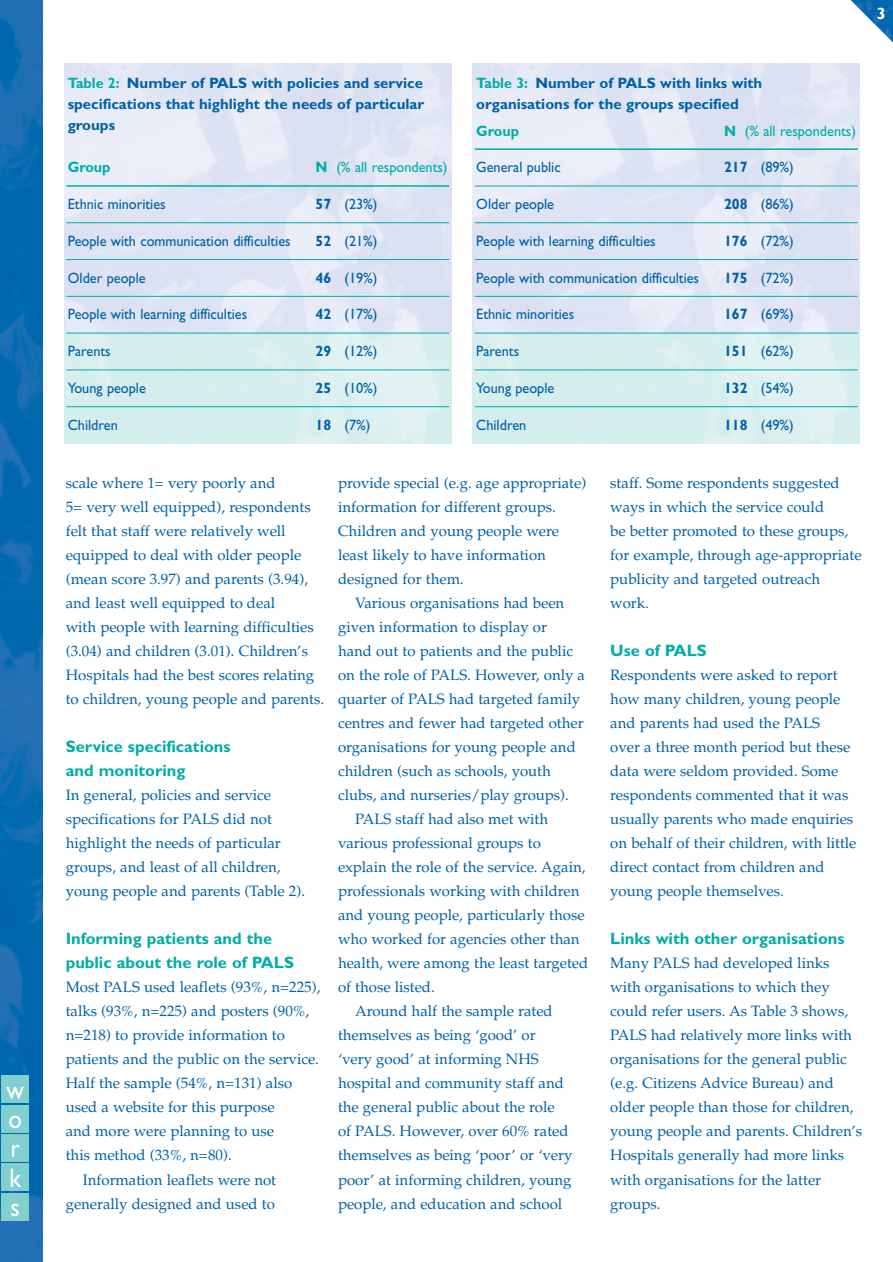
<style>
.page{position:relative;width:893px;height:1262px;background:#fff}
.page>*{position:absolute;margin:0;border:0;box-sizing:border-box;transform-origin:0 0}
.t1{font:27px/29.4px "Gill Sans";color:#fff;scale:.9 1}
.t2{font:700 16.5px/24px "Gill Sans";color:#00ada7}
.t3{font:700 16.5px "Gill Sans";color:#fff}
.t4{font:15px/24px "Palatino";color:#0060a9}
.t5{font:15px "Gill Sans";color:#0060a9;scale:.95 1}
.t6{font:700 15px/21px "Gill Sans";color:#0060a9;text-align:justify}
.t7{font:15px "Gill Sans";color:#00ada7;scale:.95 1}
.t8{font:700 15px "Gill Sans";color:#00ada7;scale:.95 1}
.s1{color:#00ada7}
.s2{font-weight:700}
</style>
<div class="page">
<img style="left:0;top:0;width:43px;height:1261px">
<div style="left:2px;top:1075px;width:27px;height:28px;background:#81cfce"></div>
<div style="left:2px;top:1105px;width:27px;height:27px;background:#81cfce"></div>
<div style="left:2px;top:1134px;width:27px;height:27px;background:#81cfce"></div>
<div style="left:2px;top:1163px;width:27px;height:28px;background:#81cfce"></div>
<div style="left:2px;top:1193px;width:27px;height:27px;background:#81cfce"></div>
<img style="left:850px;top:0;width:42px;height:42px">
<hr style="left:66px;top:222px;width:383px;height:1px;background:#00ada7">
<hr style="left:66px;top:185px;width:383px;height:2px;background:#00ada7">
<hr style="left:66px;top:259px;width:383px;height:1px;background:#00ada7">
<hr style="left:66px;top:296px;width:383px;height:1px;background:#00ada7">
<hr style="left:66px;top:333px;width:383px;height:1px;background:#00ada7">
<hr style="left:66px;top:369px;width:383px;height:1px;background:#00ada7">
<hr style="left:66px;top:406px;width:383px;height:1px;background:#00ada7">
<img style="left:472px;top:64px;width:387px;height:269px">
<img style="left:472px;top:333px;width:387px;height:110px">
<hr style="left:475px;top:222px;width:382px;height:1px;background:#00ada7">
<hr style="left:475px;top:186px;width:382px;height:1px;background:#00ada7">
<hr style="left:475px;top:148px;width:382px;height:2px;background:#00ada7">
<hr style="left:475px;top:259px;width:382px;height:1px;background:#00ada7">
<hr style="left:475px;top:296px;width:382px;height:1px;background:#00ada7">
<hr style="left:475px;top:333px;width:382px;height:1px;background:#00ada7">
<hr style="left:475px;top:369px;width:382px;height:1px;background:#00ada7">
<hr style="left:475px;top:406px;width:382px;height:1px;background:#00ada7">
<h1 class="t1" style="left:7px;top:1077px;width:21px">w o r k s</h1>
<p class="t3" style="left:876px;top:8px;width:11px">3</p>
<p class="t6" style="left:68px;top:74px;width:358px"><span class="s1">Table 2:</span> Number of PALS with policies and service specifications that highlight the needs of particular groups</p>
<p class="t8" style="left:68px;top:162px;width:46px">Group</p>
<p class="t7" style="left:315px;top:162px;width:140px"><span class="s2">N</span> (% all respondents)</p>
<p class="t5" style="left:68px;top:199px;width:105px">Ethnic minorities</p>
<p class="t5" style="left:315px;top:199px;width:67px"><span class="s2">57</span> (23%)</p>
<p class="t5" style="left:68px;top:236px;width:236px">People with communication difficulties</p>
<p class="t5" style="left:315px;top:236px;width:67px"><span class="s2">52</span> (21%)</p>
<p class="t5" style="left:68px;top:272px;width:83px">Older people</p>
<p class="t5" style="left:315px;top:272px;width:67px"><span class="s2">46</span> (19%)</p>
<p class="t5" style="left:68px;top:309px;width:190px">People with learning difficulties</p>
<p class="t5" style="left:315px;top:309px;width:67px"><span class="s2">42</span> (17%)</p>
<p class="t5" style="left:68px;top:346px;width:47px">Parents</p>
<p class="t5" style="left:315px;top:346px;width:67px"><span class="s2">29</span> (12%)</p>
<p class="t5" style="left:68px;top:383px;width:84px">Young people</p>
<p class="t5" style="left:315px;top:383px;width:67px"><span class="s2">25</span> (10%)</p>
<p class="t5" style="left:68px;top:419px;width:54px">Children</p>
<p class="t5" style="left:315px;top:419px;width:59px"><span class="s2">18</span> (7%)</p>
<p class="t6" style="left:476px;top:74px;width:287px"><span class="s1">Table 3:</span> Number of PALS with links with organisations for the groups specified</p>
<p class="t8" style="left:476px;top:125px;width:46px">Group</p>
<p class="t7" style="left:724px;top:125px;width:140px"><span class="s2">N</span> (% all respondents)</p>
<p class="t5" style="left:476px;top:162px;width:90px">General public</p>
<p class="t5" style="left:724px;top:162px;width:75px"><span class="s2">217</span> (89%)</p>
<p class="t5" style="left:476px;top:199px;width:83px">Older people</p>
<p class="t5" style="left:724px;top:199px;width:75px"><span class="s2">208</span> (86%)</p>
<p class="t5" style="left:476px;top:236px;width:190px">People with learning difficulties</p>
<p class="t5" style="left:724px;top:236px;width:75px"><span class="s2">176</span> (72%)</p>
<p class="t5" style="left:476px;top:272px;width:236px">People with communication difficulties</p>
<p class="t5" style="left:724px;top:272px;width:75px"><span class="s2">175</span> (72%)</p>
<p class="t5" style="left:476px;top:309px;width:105px">Ethnic minorities</p>
<p class="t5" style="left:724px;top:309px;width:75px"><span class="s2">167</span> (69%)</p>
<p class="t5" style="left:476px;top:346px;width:47px">Parents</p>
<p class="t5" style="left:724px;top:346px;width:75px"><span class="s2">151</span> (62%)</p>
<p class="t5" style="left:476px;top:383px;width:84px">Young people</p>
<p class="t5" style="left:724px;top:383px;width:75px"><span class="s2">132</span> (54%)</p>
<p class="t5" style="left:476px;top:419px;width:54px">Children</p>
<p class="t5" style="left:724px;top:419px;width:75px"><span class="s2">118</span> (49%)</p>
<p class="t4" style="left:66px;top:473px;width:260px">scale where 1= very poorly and<br>5= very well equipped), respondents felt that staff were relatively well equipped to deal with older people (mean score 3.97) and parents (3.94), and least well equipped to deal<br>with people with learning difficulties (3.04) and children (3.01). Children’s Hospitals had the best scores relating to children, young people and parents.</p>
<p class="t2" style="left:66px;top:736px;width:166px">Service specifications and monitoring</p>
<p class="t4" style="left:66px;top:785px;width:241px">In general, policies and service specifications for PALS did not highlight the needs of particular groups, and least of all children, young people and parents (Table 2).</p>
<p class="t2" style="left:66px;top:928px;width:230px">Informing patients and the public about the role of PALS</p>
<p class="t4" style="left:66px;top:977px;width:256px">Most PALS used leaflets (93%, n=225),</p>
<p class="t4" style="left:66px;top:1001px;width:245px">talks (93%, n=225) and posters (90%,</p>
<p class="t4" style="left:66px;top:1025px;width:221px">n=218) to provide information to</p>
<p class="t4" style="left:66px;top:1049px;width:255px">patients and the public on the service.</p>
<p class="t4" style="left:66px;top:1073px;width:228px">Half the sample (54%, n=131) also</p>
<p class="t4" style="left:66px;top:1097px;width:210px">used a website for this purpose</p>
<p class="t4" style="left:66px;top:1121px;width:210px">and more were planning to use</p>
<p class="t4" style="left:66px;top:1145px;width:168px">this method (33%, n=80).</p>
<p class="t4" style="left:83px;top:1169px;width:195px">Information leaflets were not</p>
<p class="t4" style="left:66px;top:1193px;width:211px">generally designed and used to</p>
<p class="t4" style="left:338px;top:473px;width:250px">provide special (e.g. age appropriate) information for different groups.<br>Children and young people were least likely to have information designed for them.</p>
<p class="t4" style="left:355px;top:593px;width:211px">Various organisations had been</p>
<p class="t4" style="left:338px;top:617px;width:210px">given information to display or</p>
<p class="t4" style="left:338px;top:641px;width:236px">hand out to patients and the public</p>
<p class="t4" style="left:338px;top:665px;width:248px">on the role of PALS. However, only a</p>
<p class="t4" style="left:338px;top:689px;width:243px">quarter of PALS had targeted family</p>
<p class="t4" style="left:338px;top:713px;width:247px">centres and fewer had targeted other</p>
<p class="t4" style="left:338px;top:737px;width:239px">organisations for young people and</p>
<p class="t4" style="left:338px;top:761px;width:214px">children (such as schools, youth</p>
<p class="t4" style="left:338px;top:785px;width:232px">clubs, and nurseries/play groups).</p>
<p class="t4" style="left:355px;top:809px;width:195px">PALS staff had also met with</p>
<p class="t4" style="left:338px;top:833px;width:204px">various professional groups to</p>
<p class="t4" style="left:338px;top:857px;width:249px">explain the role of the service. Again,</p>
<p class="t4" style="left:338px;top:881px;width:243px">professionals working with children</p>
<p class="t4" style="left:338px;top:905px;width:248px">and young people, particularly those</p>
<p class="t4" style="left:338px;top:929px;width:243px">who worked for agencies other than</p>
<p class="t4" style="left:338px;top:953px;width:252px">health, were among the least targeted</p>
<p class="t4" style="left:338px;top:977px;width:98px">of those listed.</p>
<p class="t4" style="left:355px;top:1001px;width:199px">Around half the sample rated</p>
<p class="t4" style="left:338px;top:1025px;width:199px">themselves as being ‘good’ or</p>
<p class="t4" style="left:338px;top:1049px;width:202px">‘very good’ at informing NHS</p>
<p class="t4" style="left:338px;top:1073px;width:227px">hospital and community staff and</p>
<p class="t4" style="left:338px;top:1097px;width:218px">the general public about the role</p>
<p class="t4" style="left:338px;top:1121px;width:232px">of PALS. However, over 60% rated</p>
<p class="t4" style="left:338px;top:1145px;width:236px">themselves as being ‘poor’ or ‘very</p>
<p class="t4" style="left:338px;top:1169px;width:235px">poor’ at informing children, young</p>
<p class="t4" style="left:338px;top:1193px;width:226px">people, and education and school</p>
<p class="t4" style="left:610px;top:473px;width:253px">staff. Some respondents suggested ways in which the service could<br>be better promoted to these groups, for example, through age-appropriate publicity and targeted outreach work.</p>
<p class="t2" style="left:610px;top:640px;width:98px">Use of PALS</p>
<p class="t4" style="left:610px;top:665px;width:248px">Respondents were asked to report how many children, young people and parents had used the PALS<br>over a three month period but these data were seldom provided. Some respondents commented that it was usually parents who made enquiries on behalf of their children, with little direct contact from children and young people themselves.</p>
<p class="t2" style="left:610px;top:928px;width:236px">Links with other organisations</p>
<p class="t4" style="left:610px;top:953px;width:253px">Many PALS had developed links with organisations to which they could refer users. As Table 3 shows,<br>PALS had relatively more links with organisations for the general public (e.g. Citizens Advice Bureau) and older people than those for children, young people and parents. Children’s<br>Hospitals generally had more links with organisations for the latter groups.</p>
</div>
